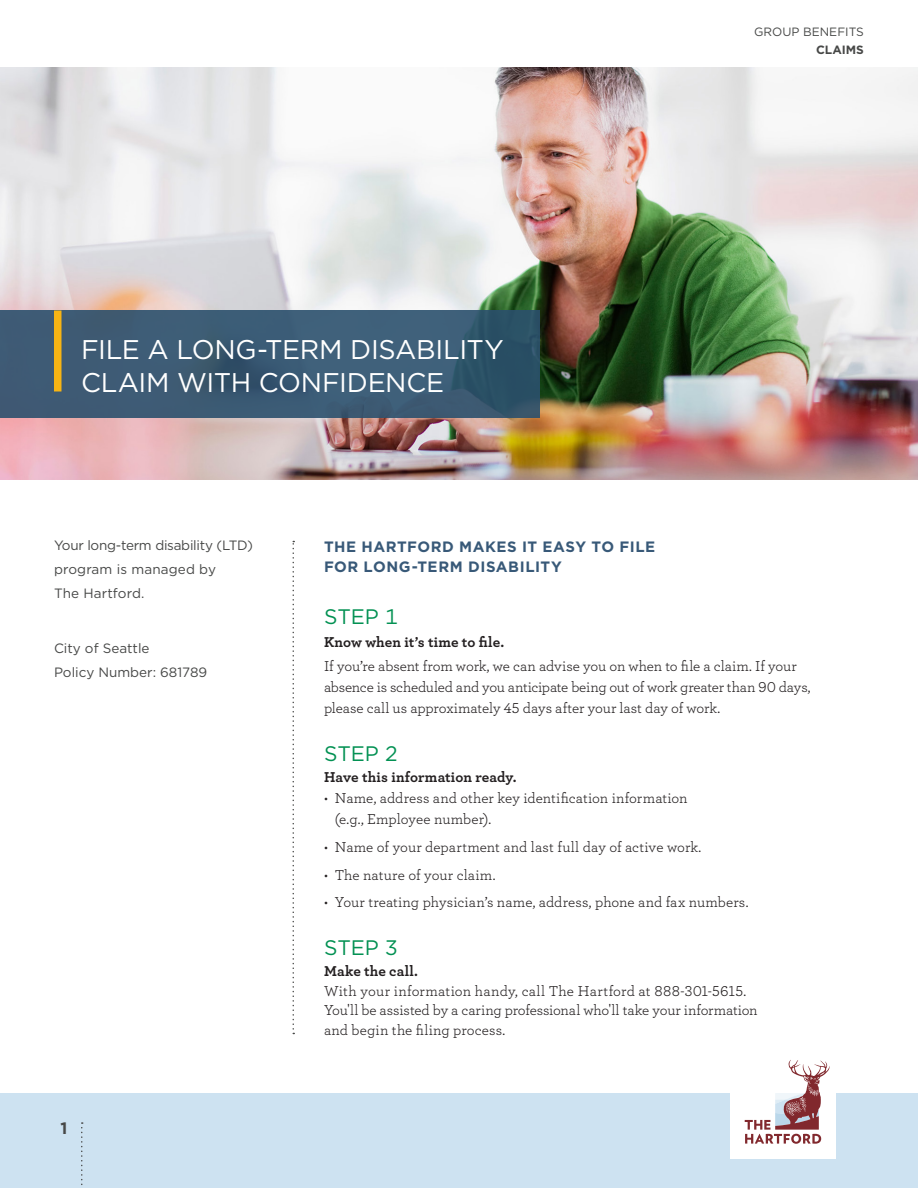
<style>
.page{position:relative;width:918px;height:1188px;background:#fff}
.page>*{position:absolute;margin:0;border:0;box-sizing:border-box;transform-origin:0 0}
.t1{font:27px/33px "Gotham";letter-spacing:-.01em;color:#fff}
.t2{font:21px "Gotham";letter-spacing:-.005em;color:#039153}
.t3{font:700 16.5px "Gotham";color:#474847}
.t4{font:15px/21px "Archer";letter-spacing:-.005em;color:#231f20}
.t5{font:700 15px "Archer";letter-spacing:.005em;color:#231f20}
.t6{font:700 15px/19.5px "Gotham";letter-spacing:.035em;color:#385978}
.t7{font:13.5px/24px "Gotham";color:#474847}
.t8{font:12px "Gotham";color:#474847}
.t9{font:700 12px "Gotham";color:#474847}
</style>
<div class="page">
<div style="left:0;top:1094px;width:918px;height:94px;background:#cde2f1"></div>
<svg style="left:81px;top:1122px;width:2px;height:63px"></svg>
<div style="left:730px;top:1053px;width:106px;height:105px;background:#fff"></div>
<svg style="left:745px;top:1060px;width:85px;height:84px"></svg>
<svg style="left:292px;top:541px;width:2px;height:493px"></svg>
<img style="left:0;top:68px;width:918px;height:412px">
<div style="left:0;top:310px;width:540px;height:108px;background:linear-gradient(to right,#415c76,#345970)"></div>
<div style="left:54px;top:310px;width:8px;height:82px;background:#f7b414"></div>
<h1 class="t1" style="left:81px;top:332px;width:424px">FILE A LONG-TERM DISABILITY<br>CLAIM WITH CONFIDENCE</h1>
<p class="t8" style="left:754px;top:24px;width:111px">GROUP BENEFITS</p>
<p class="t9" style="left:816px;top:42px;width:49px">CLAIMS</p>
<p class="t7" style="left:54px;top:533px;width:201px">Your long-term disability (LTD) program is managed by<br>The Hartford.</p>
<p class="t7" style="left:54px;top:636px;width:155px">City of Seattle<br>Policy Number: 681789</p>
<p class="t3" style="left:61px;top:1117px;width:8px">1</p>
<p class="t6" style="left:324px;top:537px;width:333px">THE HARTFORD MAKES IT EASY TO FILE<br>FOR LONG-TERM DISABILITY</p>
<h2 class="t2" style="left:324px;top:603px;width:75px">STEP 1</h2>
<p class="t5" style="left:324px;top:630px;width:182px">Know when it’s time to file.</p>
<p class="t4" style="left:324px;top:655px;width:488px">If you’re absent from work, we can advise you on when to file a claim. If your absence is scheduled and you anticipate being out of work greater than 90 days, please call us approximately 45 days after your last day of work.</p>
<h2 class="t2" style="left:324px;top:740px;width:75px">STEP 2</h2>
<p class="t5" style="left:324px;top:765px;width:194px">Have this information ready.</p>
<p class="t4" style="left:335px;top:787px;width:354px;text-indent:-11px">• Name, address and other key identification information (e.g., Employee number).</p>
<p class="t4" style="left:324px;top:836px;width:379px">• Name of your department and last full day of active work.</p>
<p class="t4" style="left:324px;top:863px;width:173px">• The nature of your claim.</p>
<p class="t4" style="left:324px;top:891px;width:426px">• Your treating physician’s name, address, phone and fax numbers.</p>
<h2 class="t2" style="left:324px;top:934px;width:75px">STEP 3</h2>
<p class="t5" style="left:324px;top:959px;width:95px">Make the call.</p>
<p class="t4" style="left:324px;top:980px;width:435px;line-height:19.5px">With your information handy, call The Hartford at 888-301-5615.<br>You'll be assisted by a caring professional who'll take your information and begin the filing process.</p>
</div>
